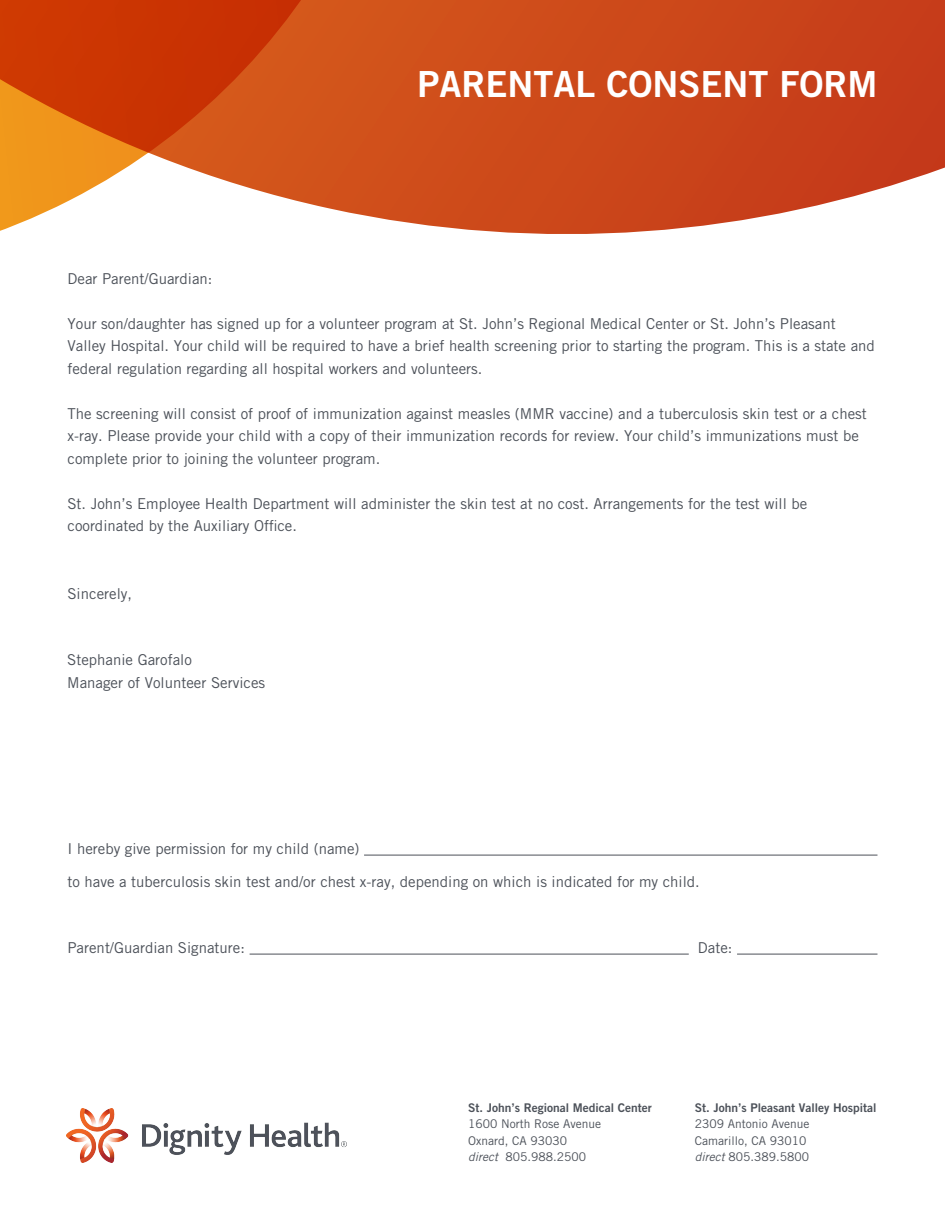
<style>
.page{position:relative;width:945px;height:1215px;background:#fff}
.page>*{position:absolute;margin:0;border:0;box-sizing:border-box;transform-origin:0 0}
.t1{font:36px "Trade Gothic Bold Two";color:#fff}
.t2{font:15px/22.5px "Trade Gothic";color:#4c5159}
.t3{font:15px/22.5px "Trade Gothic LT Std";color:#4c5159}
.t4{font:12px/16.5px "Trade Gothic";color:#4c5159}
.t5{font:12px "Trade Gothic Bold Two";color:#4c5159}
.s1{font-style:italic}
</style>
<div class="page">
<svg style="left:415px;top:0;width:530px;height:234px;background:#ce512a"></svg>
<svg style="left:0;top:0;width:415px;height:231px"></svg>
<hr style="left:364px;top:855px;width:513px;height:1px;background:#4c5159">
<hr style="left:250px;top:954px;width:439px;height:1px;background:#4c5159">
<hr style="left:737px;top:954px;width:140px;height:1px;background:#4c5159">
<img style="left:66px;top:1108px;width:280px;height:55px">
<h1 class="t1" style="left:417px;top:61px;width:462px">PARENTAL CONSENT FORM</h1>
<p class="t2" style="left:68px;top:267px;width:147px">Dear Parent/Guardian:</p>
<p class="t2" style="left:68px;top:312px;width:809px">Your son/daughter has signed up for a volunteer program at St. John’s Regional Medical Center or St. John’s Pleasant<br>Valley Hospital. Your child will be required to have a brief health screening prior to starting the program. This is a state and federal regulation regarding all hospital workers and volunteers.</p>
<p class="t2" style="left:68px;top:402px;width:801px">The screening will consist of proof of immunization against measles (MMR vaccine) and a tuberculosis skin test or a chest x-ray. Please provide your child with a copy of their immunization records for review. Your child’s immunizations must be complete prior to joining the volunteer program.</p>
<p class="t2" style="left:68px;top:492px;width:741px">St. John’s Employee Health Department will administer the skin test at no cost. Arrangements for the test will be coordinated by the Auxiliary Office.</p>
<p class="t2" style="left:68px;top:582px;width:66px">Sincerely,</p>
<p class="t3" style="left:67px;top:648px;width:199px">Stephanie Garofalo<br>Manager of Volunteer Services</p>
<p class="t2" style="left:68px;top:837px;width:294px">I hereby give permission for my child (name)</p>
<p class="t2" style="left:68px;top:870px;width:634px">to have a tuberculosis skin test and/or chest x-ray, depending on which is indicated for my child.</p>
<p class="t2" style="left:68px;top:936px;width:179px">Parent/Guardian Signature:</p>
<p class="t2" style="left:698px;top:936px;width:36px">Date:</p>
<p class="t5" style="left:468px;top:1100px;width:185px">St. John’s Regional Medical Center</p>
<p class="t4" style="left:468px;top:1116px;width:134px">1600 North Rose Avenue<br>Oxnard, CA 93030<br><span class="s1">direct</span> 805.988.2500</p>
<p class="t5" style="left:695px;top:1100px;width:183px">St. John’s Pleasant Valley Hospital</p>
<p class="t4" style="left:695px;top:1116px;width:116px">2309 Antonio Avenue<br>Camarillo, CA 93010 <span class="s1">direct</span> 805.389.5800</p>
</div>
